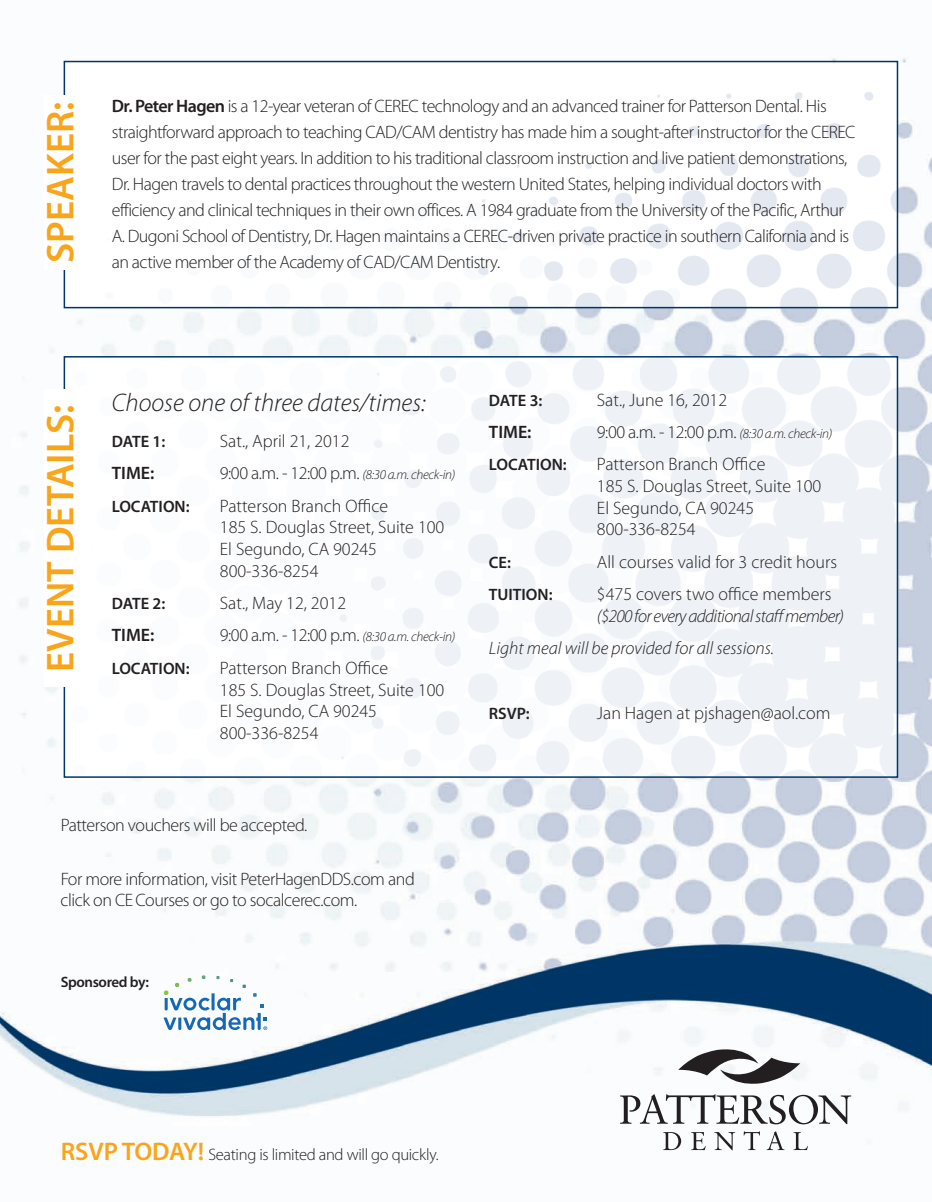
<style>
.page{position:relative;width:932px;height:1202px;background:#fff}
.page>*{position:absolute;margin:0;border:0;box-sizing:border-box;transform-origin:0 0}
.t1{font:600 39px "Myriad Pro";color:#f9a51b}
.t2{font:italic 300 25.5px "Myriad Pro";color:#231f20}
.t3{font:300 18px/26px "Myriad Pro";letter-spacing:-.03em;color:#231f20}
.t4{font:300 18px/21.6px "Myriad Pro";color:#231f20}
.t5{font:italic 300 18px/32.4px "Myriad Pro";letter-spacing:-.005em;color:#231f20}
.t6{font:600 18px "Myriad Pro";color:#231f20}
.t7{font:300 16.65px "Myriad Pro";letter-spacing:-.02em;color:#231f20}
.t8{font:600 16.5px "Myriad Pro";color:#231f20}
.t9{font:600 15px "Myriad Pro";letter-spacing:-.025em;color:#231f20}
.s1{font-weight:600}
.s2{font-style:italic;font-size:13.5px}
.s3{font-weight:600;font-size:25.5px;color:#f9a51b}
</style>
<div class="page">
<img style="left:0;top:58px;width:932px;height:1093px">
<svg style="left:620px;top:1094px;width:231px;height:30px"></svg>
<svg style="left:678px;top:1049px;width:122px;height:37px"></svg>
<svg style="left:663px;top:1132px;width:18px;height:18px"></svg>
<svg style="left:691px;top:1132px;width:14px;height:18px"></svg>
<svg style="left:714px;top:1132px;width:21px;height:18px"></svg>
<svg style="left:743px;top:1131px;width:17px;height:19px"></svg>
<svg style="left:766px;top:1131px;width:18px;height:19px"></svg>
<svg style="left:793px;top:1132px;width:15px;height:18px"></svg>
<img style="left:67px;top:359px;width:828px;height:416px">
<div style="left:44px;top:390px;width:47px;height:297px;background:#fff"></div>
<img style="left:67px;top:64px;width:828px;height:241px">
<div style="left:64px;top:61px;width:834px;height:247px;border:2px solid #003667"></div>
<div style="left:44px;top:95px;width:47px;height:175px;background:#fff"></div>
<svg style="left:163px;top:975px;width:104px;height:55px"></svg>
<h1 class="t1" style="left:46px;top:263px;width:163px;rotate:-90deg">SPEAKER:</h1>
<p class="t3" style="left:112px;top:94px;width:745px"><span class="s1">Dr. Peter Hagen</span> is a 12-year veteran of CEREC technology and an advanced trainer for Patterson Dental. His straightforward approach to teaching CaD/CaM dentistry has made him a sought-after instructor for the CEREC user for the past eight years. In addition to his traditional classroom instruction and live patient demonstrations, Dr. Hagen travels to dental practices throughout the western united States, helping individual doctors with efficiency and clinical techniques in their own offices. a 1984 graduate from the university of the Pacific, arthur a. Dugoni School of Dentistry, Dr. Hagen maintains a CEREC-driven private practice in southern California and is an active member of the academy of CaD/CaM Dentistry.</p>
<h1 class="t1" style="left:46px;top:672px;width:269px;rotate:-90deg">EVENT DETAILS:</h1>
<h2 class="t2" style="left:112px;top:393px;width:315px">Choose one of three dates/times:</h2>
<p class="t8" style="left:112px;top:435px;width:55px">DATE 1:</p>
<p class="t4" style="left:220px;top:431px;width:131px">Sat., april 21, 2012</p>
<p class="t6" style="left:112px;top:466px;width:44px">TIME:</p>
<p class="t3" style="left:220px;top:462px;width:237px">9:00 a.m. - 12:00 p.m. <span class="s2">(8:30 a.m. check-in)</span></p>
<p class="t8" style="left:112px;top:500px;width:79px">LOCATION:</p>
<p class="t4" style="left:220px;top:496px;width:226px">Patterson Branch Office<br>185 S. Douglas Street, Suite 100<br>El Segundo, Ca 90245<br>800-336-8254</p>
<p class="t8" style="left:112px;top:597px;width:55px">DATE 2:</p>
<p class="t4" style="left:220px;top:593px;width:128px">Sat., May 12, 2012</p>
<p class="t6" style="left:112px;top:628px;width:44px">TIME:</p>
<p class="t3" style="left:220px;top:624px;width:237px">9:00 a.m. - 12:00 p.m. <span class="s2">(8:30 a.m. check-in)</span></p>
<p class="t8" style="left:112px;top:662px;width:79px">LOCATION:</p>
<p class="t4" style="left:220px;top:658px;width:226px">Patterson Branch Office<br>185 S. Douglas Street, Suite 100<br>El Segundo, Ca 90245<br>800-336-8254</p>
<p class="t3" style="left:61px;top:813px;width:248px">Patterson vouchers will be accepted.</p>
<p class="t3" style="left:61px;top:869px;width:355px;line-height:21.6px">For more information, visit PeterHagenDDS.com and click on CE Courses or go to socalcerec.com.</p>
<p class="t9" style="left:61px;top:976px;width:90px">Sponsored by:</p>
<p class="t8" style="left:489px;top:394px;width:55px">DATE 3:</p>
<p class="t4" style="left:597px;top:390px;width:132px">Sat., June 16, 2012</p>
<p class="t6" style="left:489px;top:425px;width:44px">TIME:</p>
<p class="t3" style="left:597px;top:420px;width:237px">9:00 a.m. - 12:00 p.m. <span class="s2">(8:30 a.m. check-in)</span></p>
<p class="t8" style="left:489px;top:458px;width:79px">LOCATION:</p>
<p class="t4" style="left:597px;top:455px;width:226px">Patterson Branch Office<br>185 S. Douglas Street, Suite 100<br>El Segundo, Ca 90245<br>800-336-8254</p>
<p class="t8" style="left:489px;top:556px;width:24px">CE:</p>
<p class="t4" style="left:597px;top:552px;width:242px">all courses valid for 3 credit hours</p>
<p class="t8" style="left:489px;top:588px;width:65px">TUITION:</p>
<p class="t4" style="left:597px;top:584px;width:236px">$475 covers two office members</p>
<p class="t5" style="left:489px;top:601px;width:356px;text-indent:108px">($200 for every additional staffmember)<br>Light meal will be provided for all sessions.</p>
<p class="t8" style="left:489px;top:707px;width:42px">RSVP:</p>
<p class="t4" style="left:597px;top:703px;width:235px">Jan Hagen at pjshagen@aol.com</p>
<p class="t7" style="left:61px;top:1148px;width:379px"><span class="s3">RSVP TODAY!</span> Seating is limited and will go quickly.</p>
</div>
